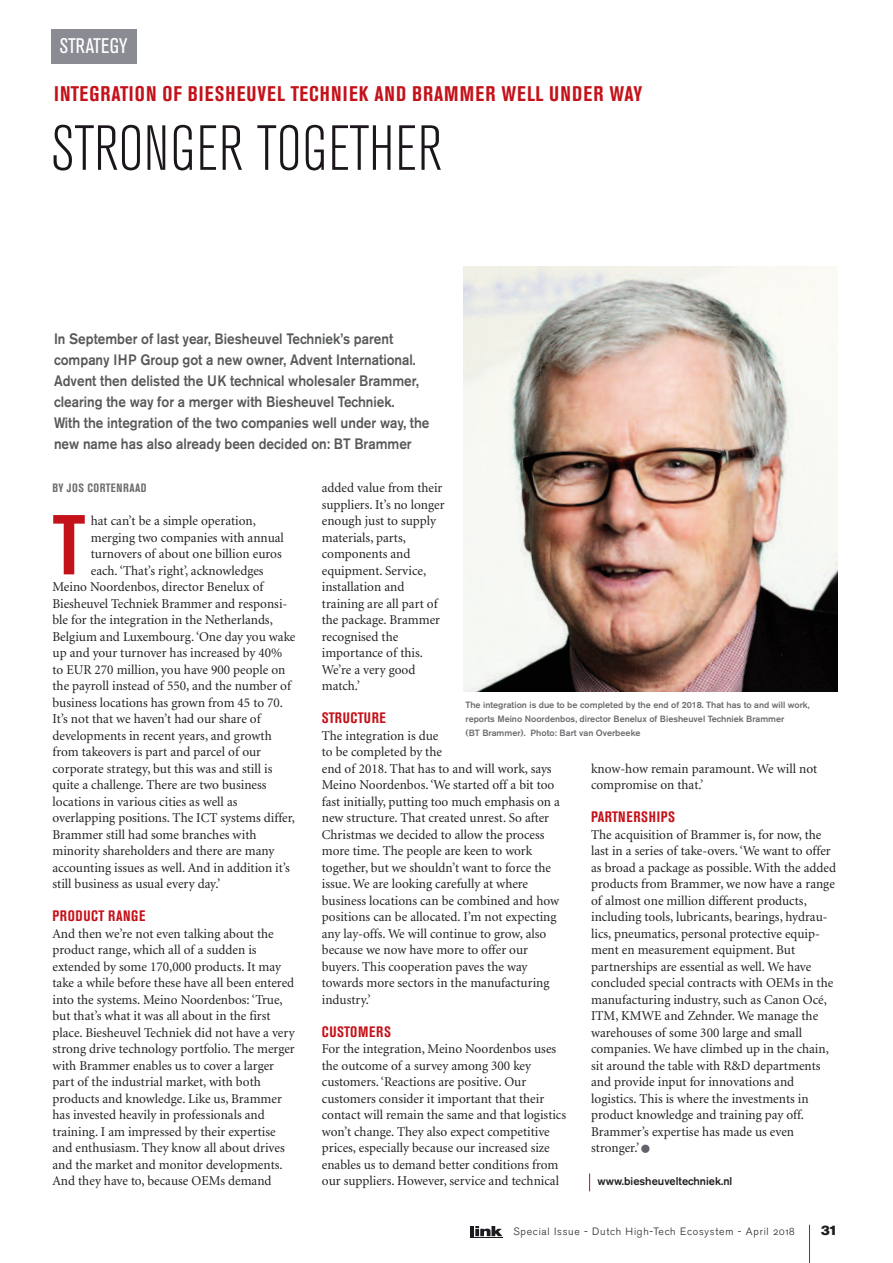
<style>
.page{position:relative;width:893px;height:1263px;background:#fff}
.page>*{position:absolute;margin:0;border:0;box-sizing:border-box;transform-origin:0 0}
.t1{font:700 condensed 84px "Akzidenz Grotesk BE";color:#c4121a;scale:.96 1}
.t2{font:300 condensed 63px "Akzidenz Grotesk BE";letter-spacing:.01em;color:#1b161c}
.t3{font:700 condensed 21px "Akzidenz Grotesk BE";letter-spacing:.05em;color:#c4121a}
.t4{font:condensed 21px "Akzidenz Grotesk BE";color:#fff}
.t5{font:500 15px/21px "Akzidenz Grotesk BE";color:#57585a;scale:.9 1}
.t6{font:700 condensed 15px "Akzidenz Grotesk BE";letter-spacing:.045em;color:#c4121a}
.t7{font:13.5px/16.5px "Minion";color:#231f20}
.t8{font:13.5px "Akzidenz Grotesk BE Super";color:#231f20}
.t9{font:700 condensed 12px "Akzidenz Grotesk BE";letter-spacing:.05em;color:#6c6d70}
.t10{font:500 11.25px "Akzidenz Grotesk BE";color:#231f20}
.t11{font:300 10.5px "Akzidenz Grotesk BE";letter-spacing:.07em;color:#231f20}
.t12{font:500 9px/14.2px "Akzidenz Grotesk BE";color:#6c6d70}
.s1{font-family:"Akzidenz Grotesk BE Light Os F";font-weight:400}
</style>
<div class="page">
<div style="left:51px;top:30px;width:85px;height:34px;background:#8a8b93"></div>
<img style="left:463px;top:267px;width:375px;height:425px">
<div style="left:641px;top:1144px;width:8px;height:9px;background:#63636b;border-radius:50%"></div>
<svg style="left:589px;top:1173px;width:1px;height:18px"></svg>
<hr style="left:470px;top:1226px;width:4px;height:10px;background:#1b1c21">
<svg style="left:475px;top:1226px;width:27px;height:10px"></svg>
<hr style="left:470px;top:1237px;width:33px;height:1px;background:#1b1c21">
<hr style="left:809px;top:1225px;width:1px;height:38px;background:#c4121a">
<h3 class="t4" style="left:60px;top:39px;width:69px">STRATEGY</h3>
<h3 class="t3" style="left:54px;top:86px;width:590px">INTEGRATION OF BIESHEUVEL TECHNIEK AND BRAMMER WELL UNDER WAY</h3>
<h2 class="t2" style="left:51px;top:126px;width:392px">STRONGER TOGETHER</h2>
<p class="t5" style="left:54px;top:330px;width:419px">In September of last year, Biesheuvel Techniek’s parent company IHP Group got a new owner, Advent International.<br>Advent then delisted the UK technical wholesaler Brammer, clearing the way for a merger with Biesheuvel Techniek.<br>With the integration of the two companies well under way, the new name has also already been decided on: BT Brammer</p>
<p class="t9" style="left:53px;top:484px;width:96px">BY JOS CORTENRAAD</p>
<h1 class="t1" style="left:53px;top:515px;width:35px">T</h1>
<p class="t7" style="left:91px;top:514px;width:167px">hat can’t be a simple operation,</p>
<p class="t7" style="left:91px;top:530px;width:195px">merging two companies with annual</p>
<p class="t7" style="left:91px;top:547px;width:192px">turnovers of about one billion euros</p>
<p class="t7" style="left:91px;top:563px;width:174px">each. ‘That’s right’, acknowledges</p>
<p class="t7" style="left:53px;top:580px;width:212px">Meino Noordenbos, director Benelux of</p>
<p class="t7" style="left:53px;top:596px;width:236px">Biesheuvel Techniek Brammer and responsi-</p>
<p class="t7" style="left:53px;top:613px;width:222px">ble for the integration in the Netherlands,</p>
<p class="t7" style="left:53px;top:629px;width:244px">Belgium and Luxembourg. ‘One day you wake</p>
<p class="t7" style="left:53px;top:646px;width:231px">up and your turnover has increased by 40%</p>
<p class="t7" style="left:53px;top:662px;width:234px">to EUR 270 million, you have 900 people on</p>
<p class="t7" style="left:53px;top:679px;width:240px">the payroll instead of 550, and the number of</p>
<p class="t7" style="left:53px;top:695px;width:232px">business locations has grown from 45 to 70.</p>
<p class="t7" style="left:53px;top:712px;width:210px">It’s not that we haven’t had our share of</p>
<p class="t7" style="left:53px;top:728px;width:221px">developments in recent years, and growth</p>
<p class="t7" style="left:53px;top:745px;width:210px">from takeovers is part and parcel of our</p>
<p class="t7" style="left:53px;top:761px;width:221px">corporate strategy, but this was and still is</p>
<p class="t7" style="left:53px;top:778px;width:215px">quite a challenge. There are two business</p>
<p class="t7" style="left:53px;top:794px;width:186px">locations in various cities as well as</p>
<p class="t7" style="left:53px;top:811px;width:244px">overlapping positions. The ICT systems differ,</p>
<p class="t7" style="left:53px;top:827px;width:205px">Brammer still had some branches with</p>
<p class="t7" style="left:53px;top:844px;width:223px">minority shareholders and there are many</p>
<p class="t7" style="left:53px;top:860px;width:239px">accounting issues as well. And in addition it’s</p>
<p class="t7" style="left:53px;top:877px;width:169px">still business as usual every day.’</p>
<p class="t6" style="left:53px;top:911px;width:94px">PRODUCT RANGE</p>
<p class="t7" style="left:53px;top:926px;width:244px">And then we’re not even talking about the product range, which all of a sudden is extended by some 170,000 products. It may take a while before these have all been entered into the systems. Meino Noordenbos: ‘True, but that’s what it was all about in the first place. Biesheuvel Techniek did not have a very strong drive technology portfolio. The merger with Brammer enables us to cover a larger part of the industrial market, with both products and knowledge. Like us, Brammer has invested heavily in professionals and training. I am impressed by their expertise and enthusiasm. They know all about drives and the market and monitor developments.<br>And they have to, because OEMs demand</p>
<p class="t7" style="left:322px;top:481px;width:124px">added value from their suppliers. It’s no longer enough just to supply materials, parts, components and equipment. Service, installation and training are all part of the package. Brammer recognised the importance of this.<br>We’re a very good match.’</p>
<p class="t6" style="left:322px;top:713px;width:65px">STRUCTURE</p>
<p class="t7" style="left:322px;top:728px;width:240px">The integration is due<br>to be completed by the<br>end of 2018. That has to and will work, says Meino Noordenbos. ‘We started off a bit too fast initially, putting too much emphasis on a new structure. That created unrest. So after Christmas we decided to allow the process more time. The people are keen to work together, but we shouldn’t want to force the issue. We are looking carefully at where business locations can be combined and how positions can be allocated. I’m not expecting any lay-offs. We will continue to grow, also because we now have more to offer our buyers. This cooperation paves the way towards more sectors in the manufacturing industry.’</p>
<p class="t6" style="left:322px;top:1026px;width:71px">CUSTOMERS</p>
<p class="t7" style="left:322px;top:1042px;width:246px">For the integration, Meino Noordenbos uses the outcome of a survey among 300 key customers. ‘Reactions are positive. Our customers consider it important that their contact will remain the same and that logistics won’t change. They also expect competitive prices, especially because our increased size enables us to demand better conditions from our suppliers. However, service and technical</p>
<p class="t12" style="left:465px;top:698px;width:346px">The integration is due to be completed by the end of 2018. That has to and will work, reports Meino Noordenbos, director Benelux of Biesheuvel Techniek Brammer<br>(BT Brammer). Photo: Bart van Overbeeke</p>
<p class="t7" style="left:591px;top:761px;width:228px">know-how remain paramount. We will not compromise on that.’</p>
<p class="t6" style="left:591px;top:812px;width:85px">PARTNERSHIPS</p>
<p class="t7" style="left:591px;top:827px;width:246px">The acquisition of Brammer is, for now, the last in a series of take-overs. ‘We want to offer as broad a package as possible. With the added products from Brammer, we now have a range of almost one million different products, including tools, lubricants, bearings, hydrau&shy;lics, pneumatics, personal protective equip&shy;ment en measurement equipment. But partnerships are essential as well. We have concluded special contracts with OEMs in the manufacturing industry, such as Canon Océ, ITM, KMWE and Zehnder. We manage the warehouses of some 300 large and small companies. We have climbed up in the chain, sit around the table with R&amp;D departments and provide input for innovations and logistics. This is where the investments in product knowledge and training pay off.<br>Brammer’s expertise has made us even stronger.’</p>
<p class="t10" style="left:597px;top:1177px;width:136px">www.biesheuveltechniek.nl</p>
<p class="t11" style="left:513px;top:1227px;width:283px">Special Issue - Dutch High-Tech Ecosystem - April <span class="s1">2018</span></p>
<p class="t8" style="left:821px;top:1225px;width:18px">31</p>
</div>
